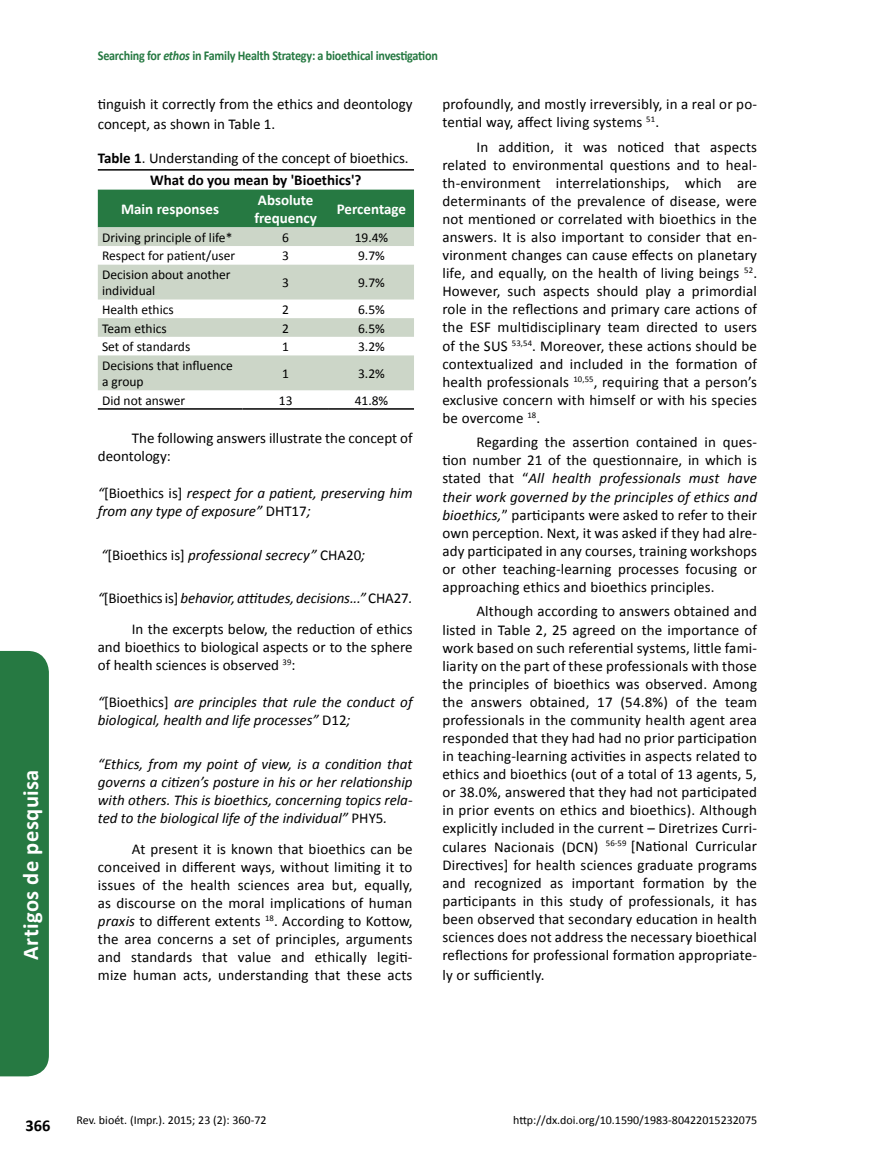
<style>
.page{position:relative;width:872px;height:1170px;background:#fff}
.page>*{position:absolute;margin:0;border:0;box-sizing:border-box;transform-origin:0 0}
.t1{font:700 22.5px "Calibri";letter-spacing:.02em;color:#fff}
.t2{font:700 16.5px "Calibri";color:#000}
.t3{font:15px/18px "Calibri";color:#000}
.t4{font:italic 15px/18px "Calibri";color:#000}
.t5{font:700 15px/18px "Calibri";color:#fff}
.t6{font:13.5px/16.2px "Calibri";color:#000}
.t7{font:700 13.5px "Calibri";letter-spacing:-.02em;color:#267942;scale:.9 1}
.t8{font:12px "Calibri";color:#000}
.s1{font-style:italic}
.s2{font-weight:700}
.s3{font-style:normal}
</style>
<div class="page">
<div style="left:98px;top:190px;width:316px;height:37px;background:#267942"></div>
<svg style="left:98px;top:227px;width:316px;height:163px;fill:#ccd6c8"></svg>
<hr style="left:98px;top:169px;width:144px;height:2px;background:#000">
<hr style="left:242px;top:169px;width:87px;height:2px;background:#000">
<hr style="left:329px;top:169px;width:85px;height:2px;background:#000">
<hr style="left:98px;top:408px;width:144px;height:1px;background:#000">
<hr style="left:242px;top:408px;width:87px;height:1px;background:#000">
<hr style="left:329px;top:408px;width:85px;height:1px;background:#000">
<div style="left:0;top:651px;width:49px;height:425px;background:#267942"></div>
<h1 class="t1" style="left:16px;top:959px;width:192px;rotate:-90deg">Artigos de pesquisa</h1>
<p class="t7" style="left:98px;top:47px;width:379px">Searching for <span class="s1">ethos</span> in Family Health Strategy: a bioethical investigation</p>
<p class="t3" style="left:98px;top:94px;width:316px;line-height:19.8px">tinguish it correctly from the ethics and deontology concept, as shown in Table 1.</p>
<p class="t3" style="left:98px;top:147px;width:312px;line-height:22.2px;text-align:center"><span class="s2">Table 1</span>. Understanding of the concept of bioethics.<br><span class="s2">What do you mean by 'Bioethics'?</span></p>
<p class="t5" style="left:121px;top:200px;width:100px">Main responses</p>
<p class="t5" style="left:254px;top:191px;width:64px">Absolute frequency</p>
<p class="t5" style="left:337px;top:200px;width:71px">Percentage</p>
<p class="t6" style="left:102px;top:229px;width:132px">Driving principle of life*</p>
<p class="t6" style="left:282px;top:229px;width:8px">6</p>
<p class="t6" style="left:355px;top:229px;width:35px">19.4%</p>
<p class="t6" style="left:102px;top:248px;width:135px">Respect for patient/user</p>
<p class="t6" style="left:282px;top:248px;width:8px">3</p>
<p class="t6" style="left:358px;top:248px;width:28px">9.7%</p>
<p class="t6" style="left:102px;top:266px;width:130px">Decision about another individual</p>
<p class="t6" style="left:282px;top:274px;width:8px">3</p>
<p class="t6" style="left:358px;top:274px;width:28px">9.7%</p>
<p class="t6" style="left:102px;top:301px;width:73px">Health ethics</p>
<p class="t6" style="left:282px;top:301px;width:8px">2</p>
<p class="t6" style="left:358px;top:301px;width:28px">6.5%</p>
<p class="t6" style="left:102px;top:320px;width:66px">Team ethics</p>
<p class="t6" style="left:282px;top:320px;width:8px">2</p>
<p class="t6" style="left:358px;top:320px;width:28px">6.5%</p>
<p class="t6" style="left:102px;top:338px;width:90px">Set of standards</p>
<p class="t6" style="left:282px;top:338px;width:8px">1</p>
<p class="t6" style="left:358px;top:338px;width:28px">3.2%</p>
<p class="t6" style="left:102px;top:357px;width:132px">Decisions that influence a group</p>
<p class="t6" style="left:282px;top:365px;width:8px">1</p>
<p class="t6" style="left:358px;top:365px;width:28px">3.2%</p>
<p class="t6" style="left:102px;top:392px;width:85px">Did not answer</p>
<p class="t6" style="left:279px;top:392px;width:15px">13</p>
<p class="t6" style="left:355px;top:392px;width:35px">41.8%</p>
<p class="t3" style="left:98px;top:429px;width:316px;text-indent:34px">The following answers illustrate the concept of deontology:</p>
<p class="t4" style="left:98px;top:483px;width:316px">“<span class="s3">[Bioethics is]</span> respect for a patient, preserving him from any type of exposure” <span class="s3">DHT17</span>;</p>
<p class="t4" style="left:101px;top:545px;width:266px">“<span class="s3">[Bioethics is]</span> professional secrecy” <span class="s3">CHA20</span>;</p>
<p class="t3" style="left:98px;top:583px;width:316px;line-height:30.8px;text-align:right"><span class="s1">“</span>[Bioethics is] <span class="s1">behavior, attitudes, decisions...”</span> CHA27<span class="s1">.<br></span>In the excerpts below, the reduction of ethics</p>
<p class="t3" style="left:98px;top:638px;width:316px">and bioethics to biological aspects or to the sphere of health sciences is observed <sup>39</sup>:</p>
<p class="t4" style="left:98px;top:692px;width:316px">“<span class="s3">[Bioethics]</span> are principles that rule the conduct of biological, health and life processes” <span class="s3">D12</span>;</p>
<p class="t4" style="left:98px;top:754px;width:316px;text-align:justify">“Ethics, from my point of view, is a condition that governs a citizen’s posture in his or her relationship with others. This is bioethics, concerning topics rela&shy;ted to the biological life of the individual” <span class="s3">PHY5</span>.</p>
<p class="t3" style="left:98px;top:839px;width:316px;text-align:justify;text-indent:34px">At present it is known that bioethics can be conceived in different ways, without limiting it to issues of the health sciences area but, equally, as discourse on the moral implications of human <span class="s1">praxis</span> to different extents <sup>18</sup>. According to Kottow, the area concerns a set of principles, arguments and standards that value and ethically legiti&shy;mize human acts, understanding that these acts</p>
<p class="t3" style="left:442px;top:95px;width:316px">profoundly, and mostly irreversibly, in a real or po&shy;tential way, affect living systems <sup>51</sup>.</p>
<p class="t3" style="left:442px;top:138px;width:316px;text-align:justify;text-indent:34px">In addition, it was noticed that aspects related to environmental questions and to heal&shy;th-environment interrelationships, which are determinants of the prevalence of disease, were not mentioned or correlated with bioethics in the answers. It is also important to consider that en&shy;vironment changes can cause effects on planetary life, and equally, on the health of living beings <sup>52</sup>.<br>However, such aspects should play a primordial role in the reflections and primary care actions of the ESF multidisciplinary team directed to users of the SUS <sup>53,54</sup>. Moreover, these actions should be contextualized and included in the formation of health professionals <sup>10,55</sup>, requiring that a person’s exclusive concern with himself or with his species be overcome <sup>18</sup>.</p>
<p class="t3" style="left:442px;top:433px;width:316px;text-align:justify;text-indent:34px">Regarding the assertion contained in ques&shy;tion number 21 of the questionnaire, in which is stated that “<span class="s1">All health professionals must have their work governed by the principles of ethics and bioethics,</span>” participants were asked to refer to their own perception. Next, it was asked if they had alre&shy;ady participated in any courses, training workshops or other teaching-learning processes focusing or approaching ethics and bioethics principles.</p>
<p class="t3" style="left:442px;top:602px;width:316px;text-align:justify;text-indent:34px">Although according to answers obtained and listed in Table 2, 25 agreed on the importance of work based on such referential systems, little fami&shy;liarity on the part of these professionals with those the principles of bioethics was observed. Among the answers obtained, 17 (54.8%) of the team professionals in the community health agent area responded that they had had no prior participation in teaching-learning activities in aspects related to ethics and bioethics (out of a total of 13 agents, 5, or 38.0%, answered that they had not participated in prior events on ethics and bioethics). Although explicitly included in the current – Diretrizes Curri&shy;culares Nacionais (DCN) <sup>56-59</sup> [National Curricular Directives] for health sciences graduate programs and recognized as important formation by the participants in this study of professionals, it has been observed that secondary education in health sciences does not address the necessary bioethical reflections for professional formation appropriate-</p>
<p class="t3" style="left:442px;top:965px;width:104px">ly or sufficiently.</p>
<p class="t2" style="left:26px;top:1115px;width:27px">366</p>
<p class="t8" style="left:77px;top:1112px;width:191px">Rev. bioét. (Impr.). 2015; 23 (2): 360-72</p>
<p class="t8" style="left:513px;top:1112px;width:245px">http://dx.doi.org/10.1590/1983-80422015232075</p>
</div>
